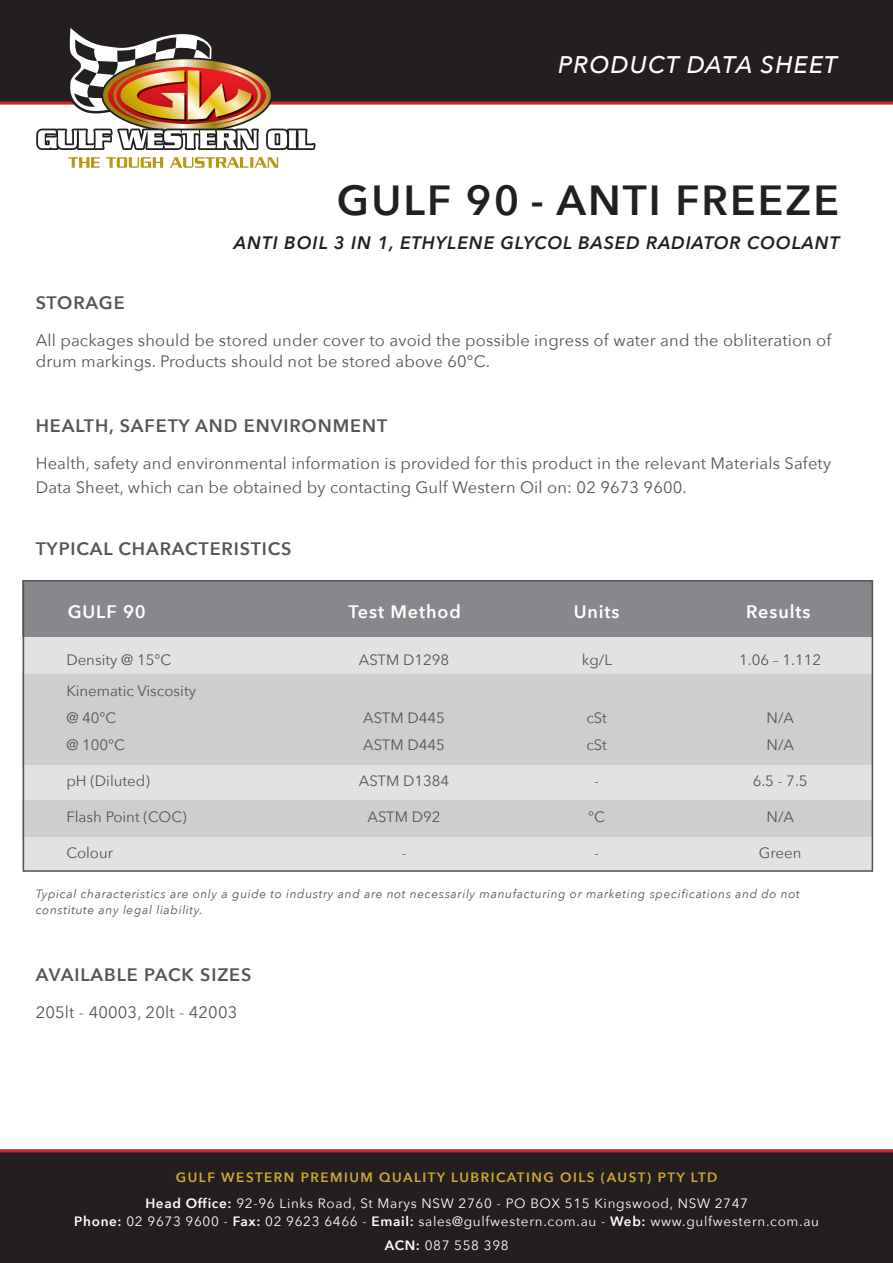
<style>
.page{position:relative;width:893px;height:1263px;background:#fff}
.page>*{position:absolute;margin:0;border:0;box-sizing:border-box;transform-origin:0 0}
.t1{font:600 42px "Avenir Next";letter-spacing:.05em;color:#231f20}
.t2{font:italic 500 24px "Avenir Next";letter-spacing:.05em;color:#fff}
.t3{font:600 18px "Avenir Next";letter-spacing:.05em;color:#545557}
.t4{font:italic 600 18px "Avenir Next";letter-spacing:.05em;color:#231f20}
.t5{font:600 18px "Avenir Next";letter-spacing:.05em;color:#fff}
.t6{font:16.5px/21px "Avenir Next";letter-spacing:.01em;color:#545557}
.t7{font:15px "Avenir Next";color:#545557}
.t8{font:13.5px/24px "Avenir Next";letter-spacing:.05em;color:#fff;text-align:center}
.t9{font:600 13.5px "Avenir Next";letter-spacing:.11em;color:#d3a82f}
.t10{font:italic 12px/16.2px "Avenir Next";letter-spacing:.05em;color:#545557}
.s1{font-weight:600}
</style>
<div class="page">
<div style="left:23px;top:580px;width:850px;height:292px;background:#e1e2e4"></div>
<div style="left:23px;top:580px;width:850px;height:56px;background:#86888b"></div>
<div style="left:0;top:1152px;width:893px;height:111px;background:#231f20"></div>
<div style="left:0;top:0;width:893px;height:103px;background:#231f20"></div>
<hr style="left:0;top:1149px;width:893px;height:3px;background:#d1232a">
<hr style="left:0;top:102px;width:893px;height:3px;background:#d1232a">
<svg style="left:36px;top:28px;width:280px;height:140px"></svg>
<div style="left:23px;top:674px;width:850px;height:91px;background:#cdced0"></div>
<div style="left:23px;top:800px;width:850px;height:37px;background:#cdced0"></div>
<div style="left:23px;top:580px;width:850px;height:292px;border:2px solid #545557"></div>
<p class="t2" style="left:558px;top:44px;width:281px">PRODUCT DATA SHEET</p>
<p class="t1" style="left:337px;top:165px;width:503px">GULF 90 - ANTI FREEZE</p>
<p class="t4" style="left:234px;top:227px;width:607px">ANTI BOIL 3 IN 1, ETHYLENE GLYCOL BASED RADIATOR COOLANT</p>
<p class="t3" style="left:36px;top:287px;width:91px">STORAGE</p>
<p class="t6" style="left:36px;top:329px;width:797px">All packages should be stored under cover to avoid the possible ingress of water and the obliteration of drum markings. Products should not be stored above 60°C.</p>
<p class="t3" style="left:36px;top:410px;width:353px">HEALTH, SAFETY AND ENVIRONMENT</p>
<p class="t6" style="left:36px;top:451px;width:797px;line-height:24px">Health, safety and environmental information is provided for this product in the relevant Materials Safety<br>Data Sheet, which can be obtained by contacting Gulf Western Oil on: 02 9673 9600.</p>
<p class="t3" style="left:36px;top:533px;width:257px">TYPICAL CHARACTERISTICS</p>
<p class="t5" style="left:68px;top:596px;width:80px">GULF 90</p>
<p class="t5" style="left:349px;top:596px;width:114px">Test Method</p>
<p class="t5" style="left:574px;top:596px;width:47px">Units</p>
<p class="t5" style="left:746px;top:596px;width:66px">Results</p>
<p class="t7" style="left:66px;top:647px;width:106px">Density @ 15°C</p>
<p class="t7" style="left:359px;top:647px;width:92px">ASTM D1298</p>
<p class="t7" style="left:582px;top:647px;width:32px">kg/L</p>
<p class="t7" style="left:739px;top:647px;width:84px">1.06 – 1.112</p>
<p class="t7" style="left:66px;top:678px;width:131px">Kinematic Viscosity</p>
<p class="t7" style="left:66px;top:705px;width:51px">@ 40°C</p>
<p class="t7" style="left:66px;top:732px;width:60px">@ 100°C</p>
<p class="t7" style="left:363px;top:705px;width:83px">ASTM D445</p>
<p class="t7" style="left:363px;top:732px;width:83px">ASTM D445</p>
<p class="t7" style="left:586px;top:705px;width:22px">cSt</p>
<p class="t7" style="left:586px;top:732px;width:22px">cSt</p>
<p class="t7" style="left:766px;top:705px;width:29px">N/A</p>
<p class="t7" style="left:766px;top:732px;width:29px">N/A</p>
<p class="t7" style="left:66px;top:768px;width:85px">pH (Diluted)</p>
<p class="t7" style="left:359px;top:768px;width:92px">ASTM D1384</p>
<p class="t7" style="left:594px;top:768px;width:6px">-</p>
<p class="t7" style="left:753px;top:768px;width:56px">6.5 - 7.5</p>
<p class="t7" style="left:66px;top:804px;width:122px">Flash Point (COC)</p>
<p class="t7" style="left:367px;top:804px;width:75px">ASTM D92</p>
<p class="t7" style="left:588px;top:804px;width:18px">°C</p>
<p class="t7" style="left:766px;top:804px;width:29px">N/A</p>
<p class="t7" style="left:66px;top:840px;width:48px">Colour</p>
<p class="t7" style="left:402px;top:840px;width:6px">-</p>
<p class="t7" style="left:594px;top:840px;width:6px">-</p>
<p class="t7" style="left:759px;top:840px;width:44px">Green</p>
<p class="t10" style="left:36px;top:885px;width:766px">Typical characteristics are only a guide to industry and are not necessarily manufacturing or marketing specifications and do not constitute any legal liability.</p>
<p class="t3" style="left:36px;top:959px;width:217px">AVAILABLE PACK SIZES</p>
<p class="t6" style="left:36px;top:1001px;width:203px">205lt - 40003, 20lt - 42003</p>
<p class="t9" style="left:176px;top:1166px;width:543px">GULF WESTERN PREMIUM QUALITY LUBRICATING OILS (AUST) PTY LTD</p>
<p class="t8" style="left:145px;top:1190px;width:604px"><span class="s1">Head Office:</span> 92-96 Links Road, St Marys NSW 2760 - PO BOX 515 Kingswood, NSW 2747</p>
<p class="t8" style="left:74px;top:1208px;width:746px"><span class="s1">Phone:</span> 02 9673 9600 - <span class="s1">Fax:</span> 02 9623 6466 - <span class="s1">Email:</span> sales@gulfwestern.com.au - <span class="s1">Web:</span> www.gulfwestern.com.au<br><span class="s1">ACN:</span> 087 558 398</p>
</div>
